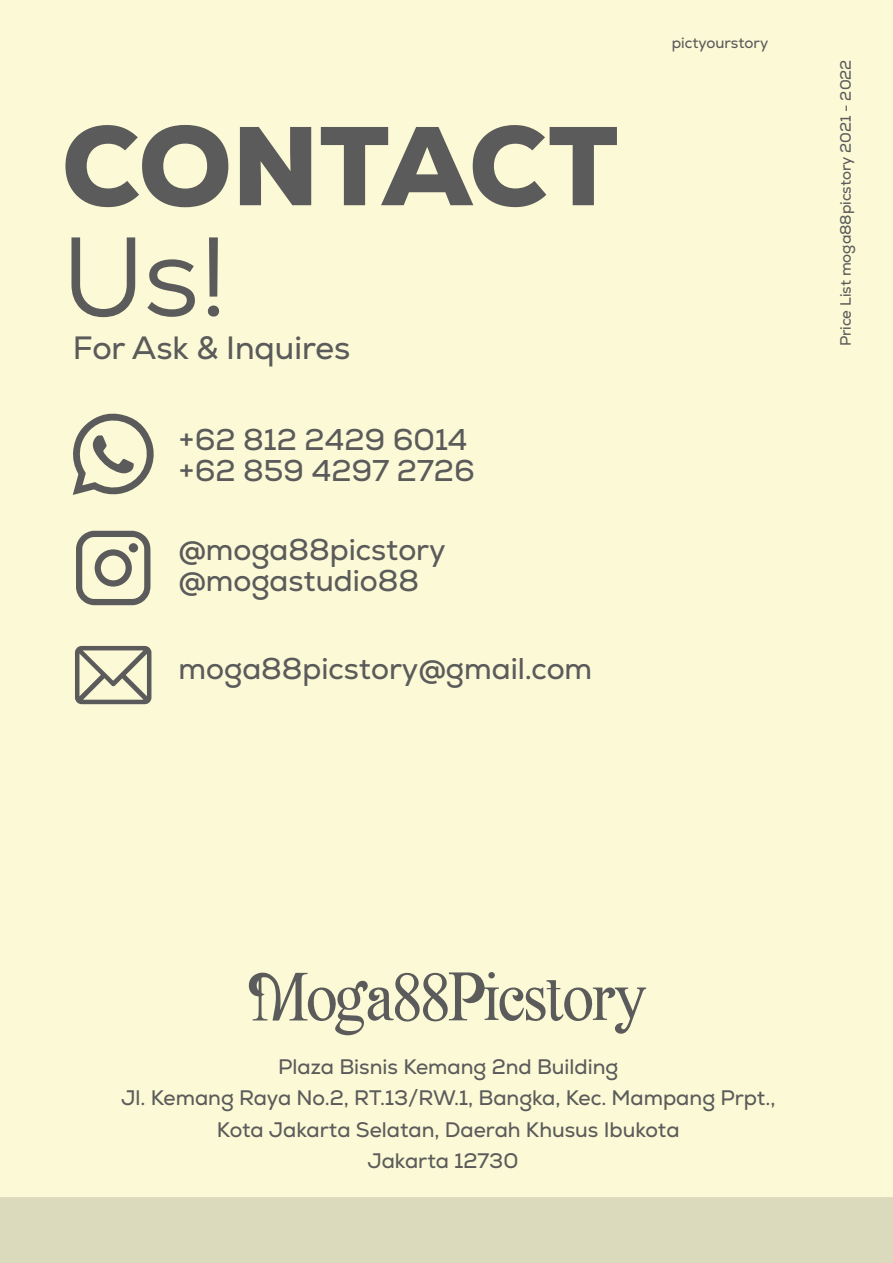
<style>
.page{position:relative;width:893px;height:1263px;background:#fcfad6}
.page>*{position:absolute;margin:0;border:0;box-sizing:border-box;transform-origin:0 0}
.t1{font:900 111.75px "Nexa";letter-spacing:-.01em;color:#5b5b5b}
.t2{font:111.75px "Nexa";color:#5b5b5b}
.t3{font:32.25px "Nexa";color:#5b5b5b}
.t4{font:30px/31.5px "Nexa";color:#5b5b5b}
.t5{font:21px/31.5px "Nexa";color:#5b5b5b;text-align:center}
.t6{font:15px "Nexa";color:#5b5b5b}
</style>
<div class="page">
<div style="left:0;top:1197px;width:893px;height:66px;background:#dcdabd"></div>
<svg style="left:248px;top:972px;width:398px;height:64px"></svg>
<div style="left:488px;top:972px;width:7px;height:6px;background:#5b5b5b;border-radius:50%"></div>
<svg style="left:72px;top:413px;width:82px;height:82px"></svg>
<svg style="left:76px;top:531px;width:75px;height:74px"></svg>
<div style="left:129px;top:543px;width:9px;height:9px;background:#5b5b5b;border-radius:50%"></div>
<svg style="left:75px;top:646px;width:76px;height:58px"></svg>
<h1 class="t1" style="left:62px;top:94px;width:558px">CONTACT</h1>
<h1 class="t2" style="left:62px;top:209px;width:167px">Us!</h1>
<h2 class="t3" style="left:73px;top:328px;width:279px">For Ask &amp; Inquires</h2>
<h3 class="t4" style="left:178px;top:424px;width:298px">+62 812 2429 6014 +62 859 4297 2726</h3>
<h3 class="t4" style="left:178px;top:534px;width:269px">@moga88picstory @mogastudio88</h3>
<h3 class="t4" style="left:178px;top:653px;width:415px">moga88picstory@gmail.com</h3>
<p class="t6" style="left:672px;top:33px;width:98px">pictyourstory</p>
<p class="t6" style="left:836px;top:346px;width:288px;rotate:-90deg">Price List moga88picstory 2021 - 2022</p>
<p class="t5" style="left:121px;top:1051px;width:656px">Plaza Bisnis Kemang 2nd Building<br>Jl. Kemang Raya No.2, RT.13/RW.1, Bangka, Kec. Mampang Prpt., Kota Jakarta Selatan, Daerah Khusus Ibukota<br>Jakarta 12730</p>
</div>
